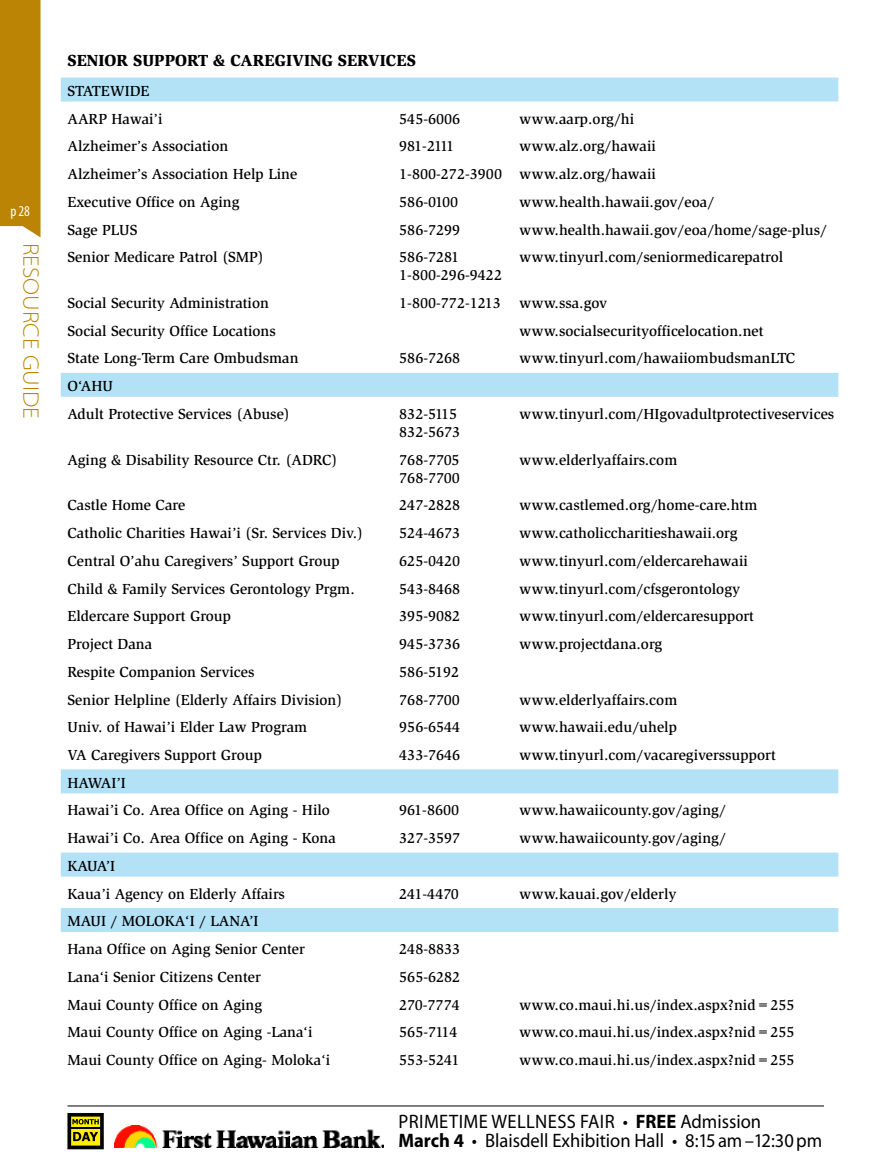
<style>
.page{position:relative;width:878px;height:1175px;background:#fff}
.page>*{position:absolute;margin:0;border:0;box-sizing:border-box;transform-origin:0 0}
.t1{font:300 semi-expanded 22.5px "Myriad Pro";color:#bb8404}
.t2{font:19.5px/19.5px "Myriad Pro";color:#000;scale:.95 1}
.t3{font:900 16.5px "Slimbach Std";color:#000}
.t4{font:500 15px/27.8px "Slimbach Std";color:#000}
.t5{font:condensed 15px "Myriad Pro";color:#fff}
.s1{font-weight:700}
</style>
<div class="page">
<hr style="left:68px;top:1105px;width:756px;height:1px;background:#000">
<svg style="left:68px;top:1113px;width:36px;height:36px"></svg>
<div style="left:0;top:0;width:40px;height:237px;background:#bb8404"></div>
<img style="left:114px;top:1125px;width:269px;height:22px">
<div style="left:61px;top:77px;width:777px;height:24px;background:#b3e1f6"></div>
<div style="left:61px;top:373px;width:777px;height:24px;background:#b3e1f6"></div>
<div style="left:61px;top:769px;width:777px;height:24px;background:#b3e1f6"></div>
<div style="left:61px;top:852px;width:777px;height:24px;background:#b3e1f6"></div>
<div style="left:61px;top:908px;width:777px;height:24px;background:#b3e1f6"></div>
<p class="t5" style="left:11px;top:203px;width:21px">p28</p>
<h1 class="t1" style="left:44px;top:243px;width:177px;rotate:90deg">RESOURCE GUIDE</h1>
<p class="t3" style="left:68px;top:50px;width:350px">SENIOR SUPPORT &amp; CAREGIVING SERVICES</p>
<p class="t4" style="left:68px;top:77px;width:96px">STATEWIDE<br>AARP Hawai’i</p>
<p class="t4" style="left:399px;top:105px;width:63px">545-6006</p>
<p class="t4" style="left:519px;top:105px;width:116px">www.aarp.org/hi</p>
<p class="t4" style="left:68px;top:132px;width:162px">Alzheimer’s Association</p>
<p class="t4" style="left:399px;top:132px;width:57px">981-2111</p>
<p class="t4" style="left:519px;top:132px;width:138px">www.alz.org/hawaii</p>
<p class="t4" style="left:68px;top:160px;width:231px">Alzheimer’s Association Help Line</p>
<p class="t4" style="left:399px;top:160px;width:258px">1-800-272-3900 www.alz.org/hawaii</p>
<p class="t4" style="left:68px;top:188px;width:173px">Executive Office on Aging</p>
<p class="t4" style="left:399px;top:188px;width:60px">586-0100</p>
<p class="t4" style="left:519px;top:188px;width:196px">www.health.hawaii.gov/eoa/</p>
<p class="t4" style="left:68px;top:215px;width:71px">Sage PLUS</p>
<p class="t4" style="left:399px;top:215px;width:63px">586-7299</p>
<p class="t4" style="left:519px;top:215px;width:309px">www.health.hawaii.gov/eoa/home/sage-plus/</p>
<p class="t4" style="left:68px;top:243px;width:198px">Senior Medicare Patrol (SMP)</p>
<p class="t4" style="left:399px;top:243px;width:62px">586-7281</p>
<p class="t4" style="left:519px;top:243px;width:265px">www.tinyurl.com/seniormedicarepatrol</p>
<p class="t4" style="left:399px;top:261px;width:104px">1-800-296-9422</p>
<p class="t4" style="left:68px;top:289px;width:203px">Social Security Administration</p>
<p class="t4" style="left:399px;top:289px;width:210px">1-800-772-1213 www.ssa.gov</p>
<p class="t4" style="left:68px;top:317px;width:210px">Social Security Office Locations</p>
<p class="t4" style="left:519px;top:317px;width:246px">www.socialsecurityofficelocation.net</p>
<p class="t4" style="left:68px;top:344px;width:232px">State Long-Term Care Ombudsman</p>
<p class="t4" style="left:399px;top:344px;width:63px">586-7268</p>
<p class="t4" style="left:519px;top:344px;width:277px">www.tinyurl.com/hawaiiombudsmanLTC</p>
<p class="t4" style="left:68px;top:372px;width:224px">O‘AHU<br>Adult Protective Services (Abuse)</p>
<p class="t4" style="left:399px;top:400px;width:60px">832-5115</p>
<p class="t4" style="left:519px;top:400px;width:316px">www.tinyurl.com/HIgovadultprotectiveservices</p>
<p class="t4" style="left:399px;top:418px;width:63px">832-5673</p>
<p class="t4" style="left:68px;top:445px;width:271px">Aging &amp; Disability Resource Ctr. (ADRC)</p>
<p class="t4" style="left:399px;top:445px;width:62px">768-7705</p>
<p class="t4" style="left:519px;top:445px;width:160px">www.elderlyaffairs.com</p>
<p class="t4" style="left:399px;top:463px;width:62px">768-7700</p>
<p class="t4" style="left:68px;top:491px;width:119px">Castle Home Care</p>
<p class="t4" style="left:399px;top:491px;width:63px">247-2828</p>
<p class="t4" style="left:519px;top:491px;width:239px">www.castlemed.org/home-care.htm</p>
<p class="t4" style="left:68px;top:519px;width:297px">Catholic Charities Hawai’i (Sr. Services Div.)</p>
<p class="t4" style="left:399px;top:519px;width:63px">524-4673</p>
<p class="t4" style="left:519px;top:519px;width:220px">www.catholiccharitieshawaii.org</p>
<p class="t4" style="left:68px;top:547px;width:274px">Central O’ahu Caregivers’ Support Group</p>
<p class="t4" style="left:399px;top:547px;width:63px">625-0420</p>
<p class="t4" style="left:519px;top:547px;width:230px">www.tinyurl.com/eldercarehawaii</p>
<p class="t4" style="left:68px;top:574px;width:289px">Child &amp; Family Services Gerontology Prgm.</p>
<p class="t4" style="left:399px;top:574px;width:63px">543-8468</p>
<p class="t4" style="left:519px;top:574px;width:222px">www.tinyurl.com/cfsgerontology</p>
<p class="t4" style="left:68px;top:602px;width:165px">Eldercare Support Group</p>
<p class="t4" style="left:399px;top:602px;width:63px">395-9082</p>
<p class="t4" style="left:519px;top:602px;width:236px">www.tinyurl.com/eldercaresupport</p>
<p class="t4" style="left:68px;top:630px;width:86px">Project Dana</p>
<p class="t4" style="left:399px;top:630px;width:63px">945-3736</p>
<p class="t4" style="left:519px;top:630px;width:144px">www.projectdana.org</p>
<p class="t4" style="left:68px;top:657px;width:188px">Respite Companion Services</p>
<p class="t4" style="left:399px;top:657px;width:62px">586-5192</p>
<p class="t4" style="left:68px;top:685px;width:276px">Senior Helpline (Elderly Affairs Division)</p>
<p class="t4" style="left:399px;top:685px;width:62px">768-7700</p>
<p class="t4" style="left:519px;top:685px;width:160px">www.elderlyaffairs.com</p>
<p class="t4" style="left:68px;top:713px;width:241px">Univ. of Hawai’i Elder Law Program</p>
<p class="t4" style="left:399px;top:713px;width:63px">956-6544</p>
<p class="t4" style="left:519px;top:713px;width:159px">www.hawaii.edu/uhelp</p>
<p class="t4" style="left:68px;top:741px;width:196px">VA Caregivers Support Group</p>
<p class="t4" style="left:399px;top:741px;width:63px">433-7646</p>
<p class="t4" style="left:519px;top:741px;width:258px">www.tinyurl.com/vacaregiverssupport</p>
<p class="t4" style="left:68px;top:768px;width:264px">HAWAI’I<br>Hawai’i Co. Area Office on Aging - Hilo</p>
<p class="t4" style="left:399px;top:796px;width:62px">961-8600</p>
<p class="t4" style="left:519px;top:796px;width:208px">www.hawaiicounty.gov/aging/</p>
<p class="t4" style="left:68px;top:824px;width:270px">Hawai’i Co. Area Office on Aging - Kona</p>
<p class="t4" style="left:399px;top:824px;width:63px">327-3597</p>
<p class="t4" style="left:519px;top:824px;width:208px">www.hawaiicounty.gov/aging/</p>
<p class="t4" style="left:68px;top:852px;width:219px">KAUA’I<br>Kaua’i Agency on Elderly Affairs</p>
<p class="t4" style="left:399px;top:879px;width:61px">241-4470</p>
<p class="t4" style="left:519px;top:879px;width:159px">www.kauai.gov/elderly</p>
<p class="t4" style="left:68px;top:907px;width:239px">MAUI / MOLOKA‘I / LANA’I<br>Hana Office on Aging Senior Center</p>
<p class="t4" style="left:399px;top:935px;width:63px">248-8833</p>
<p class="t4" style="left:68px;top:962px;width:195px">Lana‘i Senior Citizens Center</p>
<p class="t4" style="left:399px;top:962px;width:63px">565-6282</p>
<p class="t4" style="left:68px;top:990px;width:196px">Maui County Office on Aging</p>
<p class="t4" style="left:399px;top:990px;width:62px">270-7774</p>
<p class="t4" style="left:519px;top:990px;width:277px">www.co.maui.hi.us/index.aspx?nid=255</p>
<p class="t4" style="left:68px;top:1018px;width:246px">Maui County Office on Aging -Lana‘i</p>
<p class="t4" style="left:399px;top:1018px;width:60px">565-7114</p>
<p class="t4" style="left:519px;top:1018px;width:277px">www.co.maui.hi.us/index.aspx?nid=255</p>
<p class="t4" style="left:68px;top:1046px;width:264px">Maui County Office on Aging- Moloka‘i</p>
<p class="t4" style="left:399px;top:1046px;width:62px">553-5241</p>
<p class="t4" style="left:519px;top:1046px;width:277px">www.co.maui.hi.us/index.aspx?nid=255</p>
<h2 class="t2" style="left:398px;top:1111px;width:447px">PrimeTime Wellness Fair • <span class="s1">FREE</span> Admission<br><span class="s1">March 4</span> • Blaisdell Exhibition Hall • 8:15am–12:30pm</h2>
</div>
